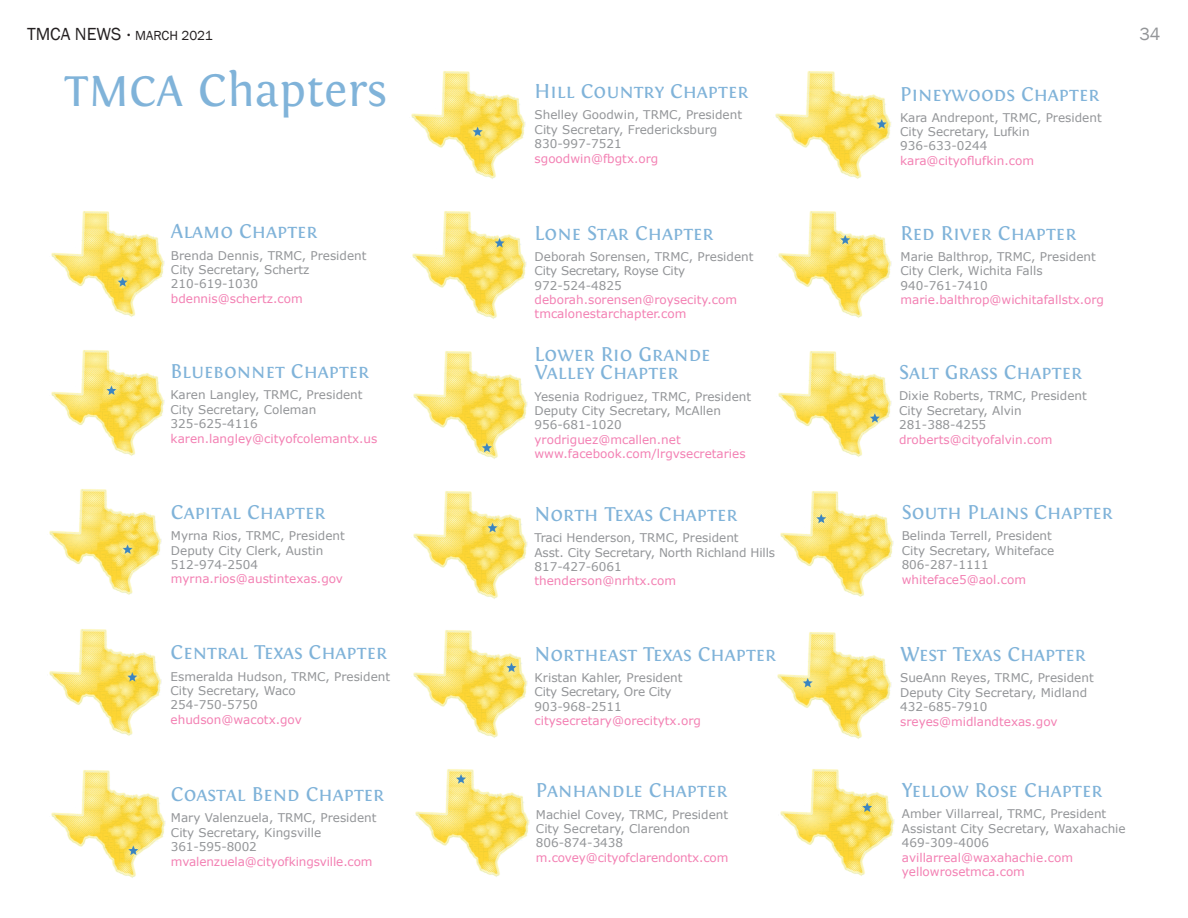
<style>
.page{position:relative;width:1188px;height:918px;background:#fff}
.page>*{position:absolute;margin:0;border:0;box-sizing:border-box;transform-origin:0 0}
.Title2009{font:48px "Fontin";color:#80b3d9}
.Title2009_-_Header{font:21px/18px "Fontin Small Caps";color:#80b3d9}
.t1{font:18px "Franklin Gothic";color:#939598}
.t2{font:13.5px "Franklin Gothic";color:#231f20}
.t3{font:12px/14.4px "Verdana";color:#939598}
.s1{font-size:18px}
.s2{font-size:45px}
.s3{color:#f380b3}
</style>
<div class="page">
<img style="left:51px;top:211px;width:113px;height:106px">
<img style="left:51px;top:350px;width:113px;height:106px">
<img style="left:49px;top:489px;width:113px;height:106px">
<img style="left:49px;top:629px;width:113px;height:107px">
<img style="left:51px;top:770px;width:114px;height:108px">
<img style="left:411px;top:71px;width:114px;height:108px">
<img style="left:780px;top:769px;width:114px;height:107px">
<img style="left:412px;top:211px;width:114px;height:108px">
<img style="left:413px;top:351px;width:114px;height:108px">
<img style="left:778px;top:211px;width:114px;height:107px">
<img style="left:778px;top:351px;width:113px;height:106px">
<img style="left:413px;top:491px;width:114px;height:108px">
<img style="left:781px;top:492px;width:112px;height:105px">
<img style="left:778px;top:632px;width:113px;height:107px">
<img style="left:413px;top:630px;width:114px;height:108px">
<img style="left:775px;top:71px;width:116px;height:108px">
<img style="left:415px;top:769px;width:114px;height:108px">
<p class="t2" style="left:27px;top:27px;width:187px"><span class="s1">TMCA NEWS</span> <sup>•</sup> MARCH 2021</p>
<h3 class="t1" style="left:1139px;top:22px;width:23px">34</h3>
<p class="Title2009" style="left:64px;top:63px;width:325px"><span class="s2">TMCA</span> Chapters</p>
<p class="Title2009_-_Header" style="left:535px;top:82px;width:216px">Hill Country Chapter</p>
<p class="t3" style="left:535px;top:108px;width:209px">Shelley Goodwin, TRMC, President<br>City Secretary, Fredericksburg<br>830-997-7521 <span class="s3">sgoodwin@fbgtx.org</span></p>
<p class="Title2009_-_Header" style="left:900px;top:84px;width:201px">Pineywoods Chapter</p>
<p class="t3" style="left:900px;top:110px;width:203px">Kara Andrepont, TRMC, President<br>City Secretary, Lufkin<br>936-633-0244 <span class="s3">kara@cityoflufkin.com</span></p>
<p class="Title2009_-_Header" style="left:171px;top:222px;width:148px">Alamo Chapter</p>
<p class="t3" style="left:171px;top:248px;width:197px">Brenda Dennis, TRMC, President<br>City Secretary, Schertz<br>210-619-1030 <span class="s3">bdennis@schertz.com</span></p>
<p class="Title2009_-_Header" style="left:171px;top:362px;width:200px">Bluebonnet Chapter</p>
<p class="t3" style="left:171px;top:388px;width:208px">Karen Langley, TRMC, President<br>City Secretary, Coleman<br>325-625-4116 <span class="s3">karen.langley@cityofcolemantx.us</span></p>
<p class="Title2009_-_Header" style="left:171px;top:503px;width:156px">Capital Chapter</p>
<p class="t3" style="left:171px;top:528px;width:175px">Myrna Rios, TRMC, President<br>Deputy City Clerk, Austin<br>512-974-2504 <span class="s3">myrna.rios@austintexas.gov</span></p>
<p class="Title2009_-_Header" style="left:171px;top:643px;width:218px">Central Texas Chapter</p>
<p class="t3" style="left:171px;top:669px;width:221px">Esmeralda Hudson, TRMC, President<br>City Secretary, Waco<br>254-750-5750 <span class="s3">ehudson@wacotx.gov</span></p>
<p class="Title2009_-_Header" style="left:171px;top:785px;width:215px">Coastal Bend Chapter</p>
<p class="t3" style="left:171px;top:811px;width:207px">Mary Valenzuela, TRMC, President<br>City Secretary, Kingsville<br>361-595-8002 <span class="s3">mvalenzuela@cityofkingsville.com</span></p>
<p class="Title2009_-_Header" style="left:535px;top:224px;width:181px">Lone Star Chapter</p>
<p class="t3" style="left:535px;top:249px;width:220px">Deborah Sorensen, TRMC, President<br>City Secretary, Royse City<br>972-524-4825 <span class="s3">deborah.sorensen@roysecity.com tmcalonestarchapter.com</span></p>
<p class="Title2009_-_Header" style="left:535px;top:345px;width:178px">Lower Rio Grande<br>Valley Chapter</p>
<p class="t3" style="left:535px;top:389px;width:218px">Yesenia Rodriguez, TRMC, President<br>Deputy City Secretary, McAllen<br>956-681-1020 <span class="s3">yrodriguez@mcallen.net www.facebook.com/lrgvsecretaries</span></p>
<p class="Title2009_-_Header" style="left:535px;top:505px;width:205px">North Texas Chapter</p>
<p class="t3" style="left:535px;top:530px;width:242px">Traci Henderson, TRMC, President<br>Asst. City Secretary, North Richland Hills<br>817-427-6061<br><span class="s3">thenderson@nrhtx.com</span></p>
<p class="Title2009_-_Header" style="left:535px;top:645px;width:243px">Northeast Texas Chapter</p>
<p class="t3" style="left:535px;top:670px;width:168px">Kristan Kahler, President<br>City Secretary, Ore City<br>903-968-2511 <span class="s3">citysecretary@orecitytx.org</span></p>
<p class="Title2009_-_Header" style="left:536px;top:781px;width:193px">Panhandle Chapter</p>
<p class="t3" style="left:536px;top:807px;width:194px">Machiel Covey, TRMC, President<br>City Secretary, Clarendon<br>806-874-3438 <span class="s3">m.covey@cityofclarendontx.com</span></p>
<p class="Title2009_-_Header" style="left:901px;top:224px;width:178px">Red River Chapter</p>
<p class="t3" style="left:901px;top:249px;width:205px">Marie Balthrop, TRMC, President<br>City Clerk, Wichita Falls<br>940-761-7410 <span class="s3">marie.balthrop@wichitafallstx.org</span></p>
<p class="Title2009_-_Header" style="left:899px;top:363px;width:185px">Salt Grass Chapter</p>
<p class="t3" style="left:899px;top:389px;width:189px">Dixie Roberts, TRMC, President<br>City Secretary, Alvin<br>281-388-4255 <span class="s3">droberts@cityofalvin.com</span></p>
<p class="Title2009_-_Header" style="left:902px;top:503px;width:213px">South Plains Chapter</p>
<p class="t3" style="left:902px;top:529px;width:154px">Belinda Terrell, President<br>City Secretary, Whiteface<br>806-287-1111 <span class="s3">whiteface5@aol.com</span></p>
<p class="Title2009_-_Header" style="left:900px;top:645px;width:187px">West Texas Chapter</p>
<p class="t3" style="left:900px;top:671px;width:195px">SueAnn Reyes, TRMC, President<br>Deputy City Secretary, Midland<br>432-685-7910 <span class="s3">sreyes@midlandtexas.gov</span></p>
<p class="Title2009_-_Header" style="left:902px;top:781px;width:202px">Yellow Rose Chapter</p>
<p class="t3" style="left:902px;top:807px;width:225px">Amber Villarreal, TRMC, President<br>Assistant City Secretary, Waxahachie<br>469-309-4006 <span class="s3">avillarreal@waxahachie.com yellowrosetmca.com</span></p>
</div>
